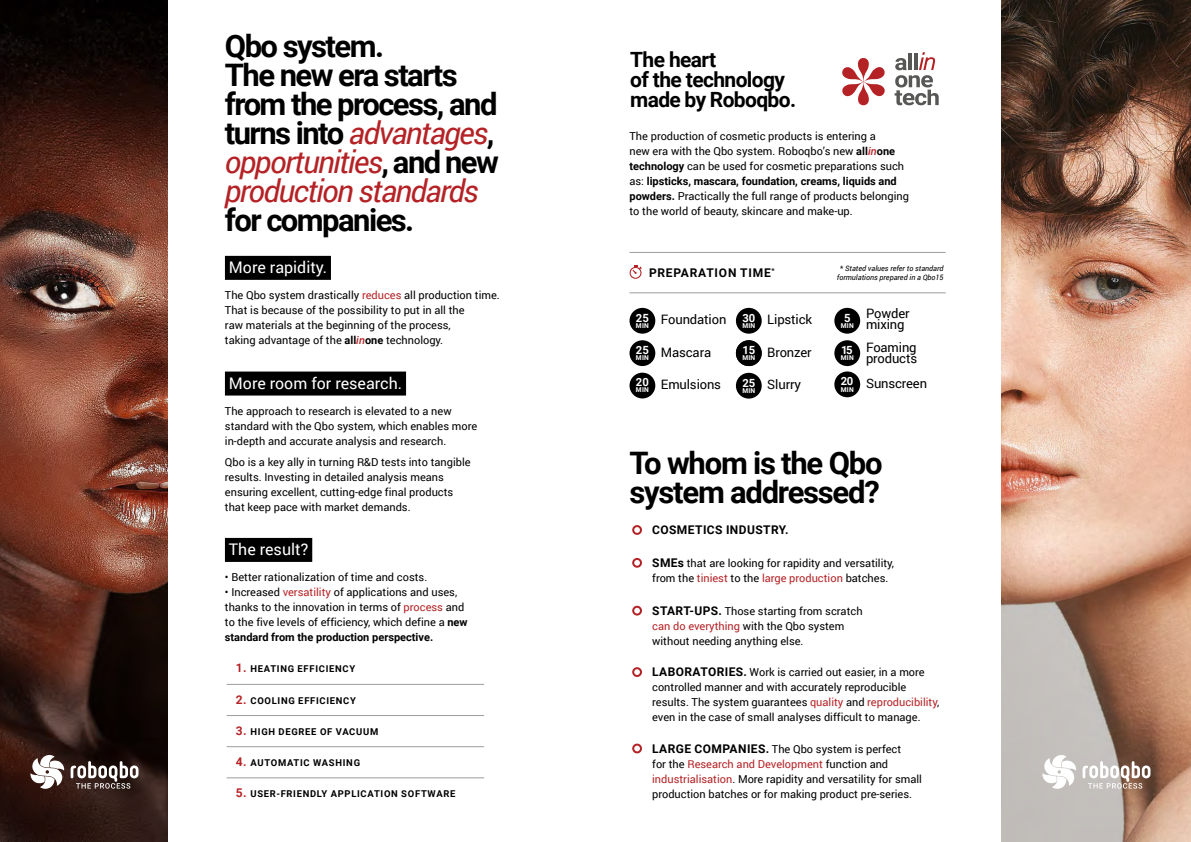
<style>
.page{position:relative;width:1191px;height:842px;background:#fff}
.page>*{position:absolute;margin:0;border:0;box-sizing:border-box;transform-origin:0 0}
.t1{font:700 31px/29px "Roboto";letter-spacing:-.05em;color:#000}
.t2{font:700 21px/20px "Roboto";letter-spacing:-.03em;color:#000}
.t3{font:16px "Roboto";color:#fff}
.t4{font:13px/11px "Roboto";letter-spacing:-.01em;color:#000}
.t5{font:700 12px "Roboto";letter-spacing:.035em;color:#000}
.t6{font:700 12px "Roboto";letter-spacing:.065em;color:#000}
.t7{font:700 11.3px "Roboto";color:#fff}
.t8{font:11px/15px "Roboto";color:#000}
.t9{font:700 9.4px "Roboto";letter-spacing:.075em;color:#000}
.t10{font:italic 7.5px/9px "Roboto";color:#000;text-align:center}
.t11{font:700 6.7px "Roboto";letter-spacing:.035em;color:#fff}
.s1{font-weight:400;font-style:italic;color:#b52226}
.s2{color:#b52226}
.s3{font-weight:700}
.s4{font-weight:500;font-style:italic;color:#b52226}
.s5{font-size:12px;color:#b52226}
.s6{font-style:normal}
.s7{font-weight:700;font-size:12px}
</style>
<div class="page">
<img style="left:1002px;top:0;width:189px;height:842px">
<svg style="left:1042px;top:755px;width:34px;height:34px"></svg>
<svg style="left:1082px;top:761px;width:68px;height:28px"></svg>
<img style="left:0;top:0;width:168px;height:842px">
<svg style="left:30px;top:755px;width:34px;height:34px"></svg>
<svg style="left:71px;top:761px;width:67px;height:28px"></svg>
<div style="left:632px;top:525px;width:10px;height:10px;border:2px solid #b52226;border-radius:50%"></div>
<div style="left:632px;top:558px;width:10px;height:10px;border:2px solid #b52226;border-radius:50%"></div>
<div style="left:632px;top:606px;width:10px;height:9px;border:2px solid #b52226;border-radius:50%"></div>
<div style="left:632px;top:667px;width:10px;height:10px;border:2px solid #b52226;border-radius:50%"></div>
<div style="left:632px;top:744px;width:10px;height:9px;border:2px solid #b52226;border-radius:50%"></div>
<svg style="left:842px;top:58px;width:43px;height:47px"></svg>
<svg style="left:894px;top:52px;width:44px;height:53px"></svg>
<hr style="left:629px;top:252px;width:316px;height:1px;background:#9d9d9c">
<div style="left:629px;top:308px;width:26px;height:26px;background:#000;border-radius:50%"></div>
<div style="left:629px;top:340px;width:26px;height:26px;background:#000;border-radius:50%"></div>
<div style="left:629px;top:373px;width:26px;height:25px;background:#000;border-radius:50%"></div>
<div style="left:736px;top:308px;width:25px;height:26px;background:#000;border-radius:50%"></div>
<div style="left:736px;top:340px;width:25px;height:26px;background:#000;border-radius:50%"></div>
<div style="left:736px;top:373px;width:25px;height:26px;background:#000;border-radius:50%"></div>
<div style="left:834px;top:308px;width:26px;height:26px;background:#000;border-radius:50%"></div>
<div style="left:834px;top:340px;width:26px;height:26px;background:#000;border-radius:50%"></div>
<div style="left:834px;top:371px;width:26px;height:26px;background:#000;border-radius:50%"></div>
<svg style="left:629px;top:265px;width:13px;height:14px"></svg>
<hr style="left:629px;top:293px;width:316px;height:1px;background:#9d9d9c">
<hr style="left:227px;top:684px;width:257px;height:1px;background:#9d9d9c">
<hr style="left:227px;top:715px;width:257px;height:1px;background:#9d9d9c">
<hr style="left:227px;top:746px;width:257px;height:1px;background:#9d9d9c">
<hr style="left:227px;top:778px;width:257px;height:1px;background:#9d9d9c">
<div style="left:225px;top:256px;width:106px;height:24px;background:#000"></div>
<div style="left:225px;top:372px;width:181px;height:24px;background:#000"></div>
<div style="left:225px;top:538px;width:87px;height:24px;background:#000"></div>
<h1 class="t1" style="left:225px;top:31px;width:275px">Qbo system.<br>The new era starts from the process, and turns into <span class="s1">advantages</span>, <span class="s1">opportunities</span>, and new <span class="s1">production standards</span></h1>
<h1 class="t1" style="left:225px;top:205px;width:191px">for companies.</h1>
<h3 class="t3" style="left:229px;top:256px;width:100px">More rapidity.</h3>
<p class="t8" style="left:225px;top:287px;width:276px">The Qbo system drastically <span class="s2">reduces</span> all production time.<br>That is because of the possibility to put in all the<br>raw materials at the beginning of the process,<br>taking advantage of the <span class="s3">all</span><span class="s4">in</span><span class="s3">one</span> technology.</p>
<h3 class="t3" style="left:229px;top:372px;width:175px">More room for research.</h3>
<p class="t8" style="left:225px;top:403px;width:254px">The approach to research is elevated to a new standard with the Qbo system, which enables more in-depth and accurate analysis and research.</p>
<p class="t8" style="left:225px;top:454px;width:247px">Qbo is a key ally in turning R&amp;D tests into tangible results. Investing in detailed analysis means ensuring excellent, cutting-edge final products that keep pace with market demands.</p>
<h3 class="t3" style="left:229px;top:538px;width:81px">The result?</h3>
<p class="t8" style="left:225px;top:569px;width:204px">• Better rationalization of time and costs.</p>
<p class="t8" style="left:225px;top:584px;width:244px">• Increased <span class="s2">versatility</span> of applications and uses, thanks to the innovation in terms of <span class="s2">process</span> and to the five levels of efficiency, which define a <span class="s3">new standard from the production perspective.</span></p>
<p class="t9" style="left:236px;top:662px;width:121px"><span class="s5">1.</span> HEATING EFFICIENCY</p>
<p class="t9" style="left:236px;top:693px;width:122px"><span class="s5">2.</span> COOLING EFFICIENCY</p>
<p class="t9" style="left:236px;top:725px;width:144px"><span class="s5">3.</span> HIGH DEGREE OF VACUUM</p>
<p class="t9" style="left:236px;top:756px;width:126px"><span class="s5">4.</span> AUTOMATIC WASHING</p>
<p class="t9" style="left:236px;top:787px;width:221px"><span class="s5">5.</span> USER-FRIENDLY APPLICATION SOFTWARE</p>
<h2 class="t2" style="left:630px;top:48px;width:167px">The heart<br>of the technology made by Roboqbo.</h2>
<p class="t8" style="left:629px;top:128px;width:281px">The production of cosmetic products is entering a<br>new era with the Qbo system. Roboqbo’s new <span class="s3">all</span><span class="s4">in</span><span class="s3">one technology</span> can be used for cosmetic preparations such as: <span class="s3">lipsticks, mascara, foundation, creams, liquids and powders.</span> Practically the full range of products belonging to the world of beauty, skincare and make-up.</p>
<p class="t6" style="left:649px;top:264px;width:127px">PREPARATION TIME<sup>*</sup></p>
<p class="t10" style="left:837px;top:263px;width:108px"><span class="s6">*</span> Stated values refer to standard formulations prepared in a Qbo15</p>
<p class="t7" style="left:636px;top:310px;width:14px">25</p>
<p class="t11" style="left:636px;top:320px;width:14px">MIN</p>
<p class="t7" style="left:636px;top:342px;width:14px">25</p>
<p class="t11" style="left:636px;top:353px;width:14px">MIN</p>
<p class="t7" style="left:636px;top:374px;width:14px">20</p>
<p class="t11" style="left:636px;top:385px;width:14px">MIN</p>
<p class="t4" style="left:661px;top:313px;width:67px">Foundation</p>
<p class="t4" style="left:661px;top:346px;width:52px">Mascara</p>
<p class="t4" style="left:661px;top:378px;width:62px">Emulsions</p>
<p class="t7" style="left:742px;top:310px;width:14px">30</p>
<p class="t11" style="left:742px;top:321px;width:14px">MIN</p>
<p class="t7" style="left:742px;top:342px;width:14px">15</p>
<p class="t11" style="left:742px;top:353px;width:14px">MIN</p>
<p class="t7" style="left:742px;top:375px;width:14px">25</p>
<p class="t11" style="left:742px;top:386px;width:14px">MIN</p>
<p class="t4" style="left:767px;top:313px;width:46px">Lipstick</p>
<p class="t4" style="left:767px;top:346px;width:46px">Bronzer</p>
<p class="t4" style="left:767px;top:378px;width:35px">Slurry</p>
<p class="t7" style="left:844px;top:310px;width:8px">5</p>
<p class="t11" style="left:840px;top:320px;width:14px">MIN</p>
<p class="t7" style="left:841px;top:342px;width:13px">15</p>
<p class="t11" style="left:840px;top:385px;width:14px">MIN</p>
<p class="t11" style="left:840px;top:353px;width:14px">MIN</p>
<p class="t7" style="left:841px;top:373px;width:14px">20</p>
<p class="t4" style="left:866px;top:308px;width:45px">Powder mixing</p>
<p class="t4" style="left:866px;top:341px;width:53px">Foaming products</p>
<p class="t4" style="left:866px;top:377px;width:63px">Sunscreen</p>
<h1 class="t1" style="left:629px;top:447px;width:254px">To whom is the Qbo system addressed?</h1>
<p class="t5" style="left:652px;top:521px;width:138px">COSMETICS INDUSTRY.</p>
<p class="t8" style="left:652px;top:555px;width:243px"><span class="s7">SMEs</span> that are looking for rapidity and versatility, from the <span class="s2">tiniest</span> to the <span class="s2">large production</span> batches.</p>
<p class="t8" style="left:652px;top:603px;width:212px"><span class="s7">START-UPS.</span> Those starting from scratch <span class="s2">can do everything</span> with the Qbo system without needing anything else.</p>
<p class="t8" style="left:652px;top:664px;width:288px"><span class="s7">LABORATORIES.</span> Work is carried out easier, in a more controlled manner and with accurately reproducible results. The system guarantees <span class="s2">quality</span> and <span class="s2">reproducibility</span>, even in the case of small analyses difficult to manage.</p>
<p class="t8" style="left:652px;top:741px;width:271px"><span class="s7">LARGE COMPANIES.</span> The Qbo system is perfect<br>for the <span class="s2">Research and Development</span> function and <span class="s2">industrialisation</span>. More rapidity and versatility for small production batches or for making product pre-series.</p>
</div>
